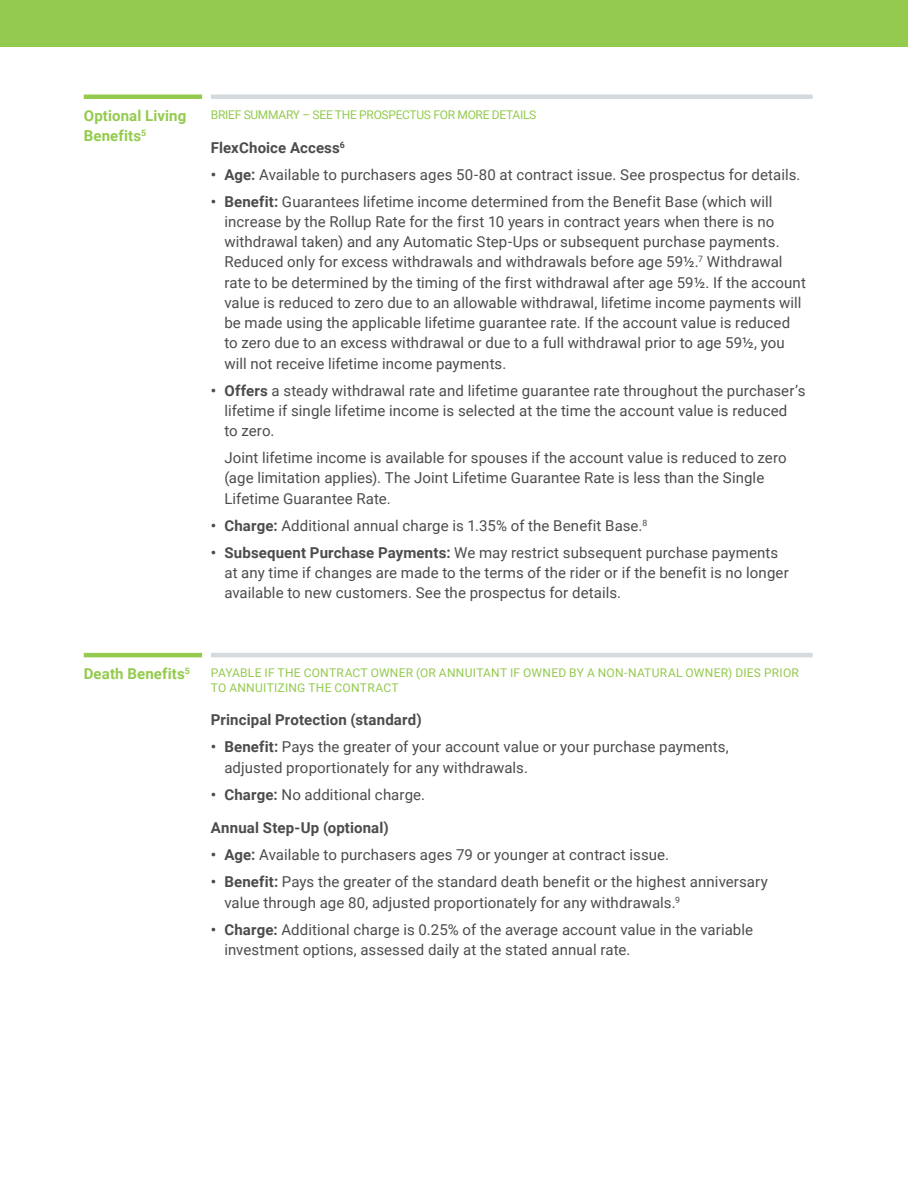
<style>
.page{position:relative;width:908px;height:1188px;background:#fff}
.page>*{position:absolute;margin:0;border:0;box-sizing:border-box;transform-origin:0 0}
.t1{font:15px/20.2px "Roboto";letter-spacing:.005em;color:#4b4c4d}
.t2{font:700 15px "Roboto";letter-spacing:.01em;color:#4b4c4d}
.t3{font:700 15px/20.2px "Roboto";letter-spacing:.01em;color:#94ca4e}
.t4{font:12px/14.4px "Roboto";letter-spacing:.02em;color:#94ca4e}
.t5{font:12px "Roboto";letter-spacing:-.025em;color:#94ca4e}
.s1{font-weight:700}
</style>
<div class="page">
<div style="left:0;top:0;width:907px;height:47px;background:#94ca4e"></div>
<div style="left:84px;top:94px;width:118px;height:5px;background:#94ca4e"></div>
<div style="left:211px;top:94px;width:601px;height:5px;background:#d4dade"></div>
<hr style="left:211px;top:653px;width:601px;height:4px;background:#d4dade">
<hr style="left:84px;top:653px;width:118px;height:4px;background:#94ca4e">
<p class="t3" style="left:84px;top:105px;width:104px">Optional Living<br>Benefits<sup>5</sup></p>
<p class="t5" style="left:211px;top:106px;width:327px">BRIEF SUMMARY – SEE THE PROSPECTUS FOR MORE DETAILS</p>
<p class="t2" style="left:211px;top:137px;width:135px">FlexChoice Access<sup>6</sup></p>
<p class="t1" style="left:211px;top:164px;width:591px"><span class="s1">• Age:</span> Available to purchasers ages 50-80 at contract issue. See prospectus for details.</p>
<p class="t1" style="left:224px;top:191px;width:583px;text-indent:-13px"><span class="s1">• Benefit:</span> Guarantees lifetime income determined from the Benefit Base (which will increase by the Rollup Rate for the first 10 years in contract years when there is no withdrawal taken) and any Automatic Step-Ups or subsequent purchase payments.<br>Reduced only for excess withdrawals and withdrawals before age 59½.<sup>7</sup> Withdrawal rate to be determined by the timing of the first withdrawal after age 59½. If the account value is reduced to zero due to an allowable withdrawal, lifetime income payments will be made using the applicable lifetime guarantee rate. If the account value is reduced to zero due to an excess withdrawal or due to a full withdrawal prior to age 59½, you will not receive lifetime income payments.</p>
<p class="t1" style="left:224px;top:380px;width:582px;text-indent:-14px"><span class="s1">• Offers</span> a steady withdrawal rate and lifetime guarantee rate throughout the purchaser’s lifetime if single lifetime income is selected at the time the account value is reduced<br>to zero.</p>
<p class="t1" style="left:224px;top:447px;width:563px">Joint lifetime income is available for spouses if the account value is reduced to zero (age limitation applies). The Joint Lifetime Guarantee Rate is less than the Single<br>Lifetime Guarantee Rate.</p>
<p class="t1" style="left:211px;top:515px;width:438px"><span class="s1">• Charge:</span> Additional annual charge is 1.35% of the Benefit Base.<sup>8</sup></p>
<p class="t1" style="left:224px;top:542px;width:565px;text-indent:-14px"><span class="s1">• Subsequent Purchase Payments:</span> We may restrict subsequent purchase payments at any time if changes are made to the terms of the rider or if the benefit is no longer available to new customers. See the prospectus for details.</p>
<p class="t3" style="left:84px;top:663px;width:108px">Death Benefits<sup>5</sup></p>
<p class="t4" style="left:211px;top:665px;width:589px">PAYABLE IF THE CONTRACT OWNER (OR ANNUITANT IF OWNED BY A NON-NATURAL OWNER) DIES PRIOR<br>TO ANNUITIZING THE CONTRACT</p>
<p class="t2" style="left:211px;top:709px;width:212px">Principal Protection (standard)</p>
<p class="t1" style="left:224px;top:736px;width:505px;text-indent:-14px"><span class="s1">• Benefit:</span> Pays the greater of your account value or your purchase payments, adjusted proportionately for any withdrawals.</p>
<p class="t1" style="left:211px;top:784px;width:216px"><span class="s1">• Charge:</span> No additional charge.</p>
<p class="t2" style="left:211px;top:817px;width:179px">Annual Step-Up (optional)</p>
<p class="t1" style="left:211px;top:844px;width:459px"><span class="s1">• Age:</span> Available to purchasers ages 79 or younger at contract issue.</p>
<p class="t1" style="left:224px;top:871px;width:545px;text-indent:-14px"><span class="s1">• Benefit:</span> Pays the greater of the standard death benefit or the highest anniversary value through age 80, adjusted proportionately for any withdrawals.<sup>9</sup></p>
<p class="t1" style="left:224px;top:919px;width:530px;text-indent:-14px"><span class="s1">• Charge:</span> Additional charge is 0.25% of the average account value in the variable investment options, assessed daily at the stated annual rate.</p>
</div>
